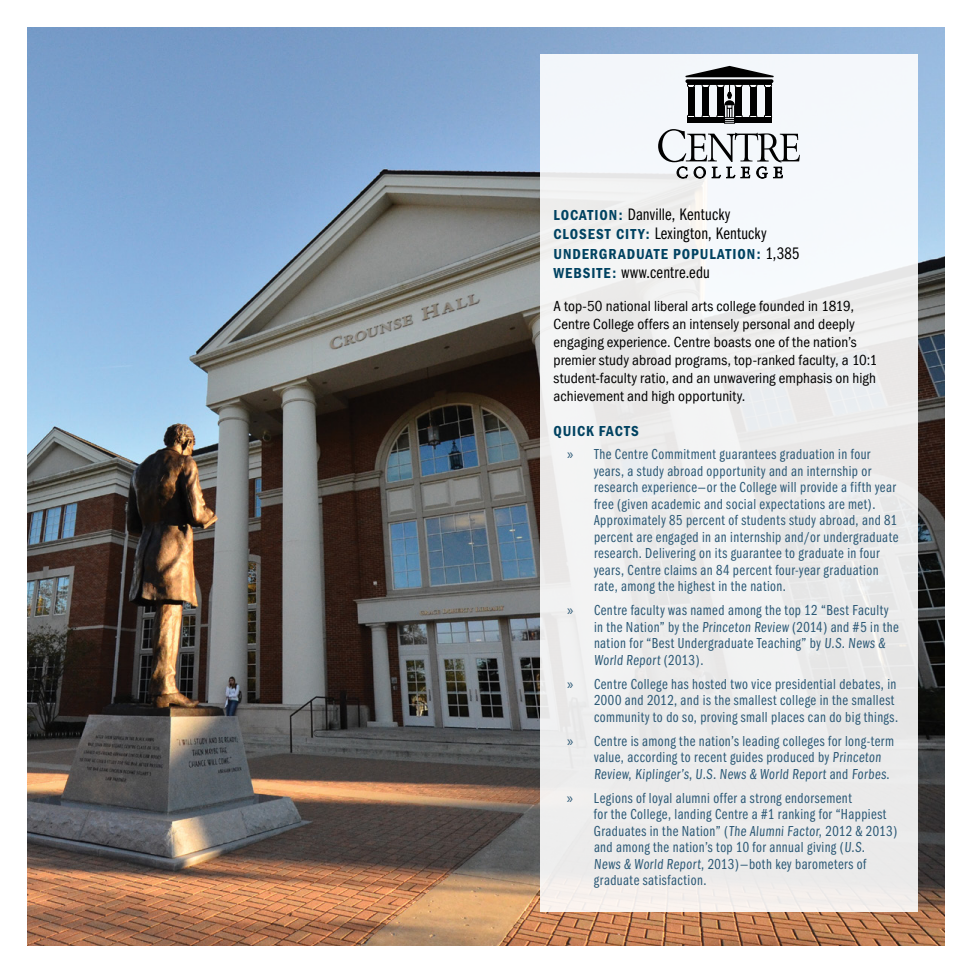
<style>
.page{position:relative;width:972px;height:972px;background:#fff}
.page>*{position:absolute;margin:0;border:0;box-sizing:border-box;transform-origin:0 0}
.t1{font:17.25px/19.5px "Franklin Gothic Book Cmpr";letter-spacing:.01em;color:#000}
.t2{font:15px/16.5px "Franklin Gothic Book Cmpr";letter-spacing:.03em;color:#2c5976}
.t3{font:condensed 15px/18px "Franklin Gothic";letter-spacing:.005em;color:#000}
.t4{font:600 condensed 15px "Franklin Gothic";letter-spacing:.06em;color:#004261}
.s1{font-family:"Franklin Gothic";font-weight:600;font-stretch:condensed;font-size:15px;color:#004261}
.s2{font-family:"Franklin Gothic Book Cmpr";font-weight:400;font-stretch:normal;font-size:17.25px;color:#000}
.s3{font-family:"Myriad Pro"}
</style>
<div class="page">
<img style="left:27px;top:27px;width:918px;height:918px">
<div style="left:540px;top:54px;width:378px;height:857px;background:linear-gradient(to right,#f0f0f0,#edeeef)"></div>
<hr style="left:685px;top:76px;width:89px;height:1px;background:#000">
<svg style="left:685px;top:79px;width:88px;height:4px"></svg>
<svg style="left:687px;top:84px;width:85px;height:39px"></svg>
<div style="left:724px;top:117px;width:11px;height:7px;border:1px solid #000"></div>
<svg style="left:658px;top:129px;width:142px;height:49px"></svg>
<p class="t1" style="left:554px;top:205px;width:214px"><span class="s1">LOCATION:</span> Danville, Kentucky<br><span class="s1">CLOSEST CITY:</span> Lexington, Kentucky</p>
<p class="t4" style="left:554px;top:245px;width:248px">UNDERGRADUATE POPULATION: <span class="s2">1,385</span></p>
<p class="t1" style="left:554px;top:263px;width:158px"><span class="s1">WEBSITE:</span> www.centre.edu</p>
<p class="t3" style="left:554px;top:298px;width:325px">A top-50 national liberal arts college founded in 1819, Centre College offers an intensely personal and deeply engaging experience. Centre boasts one of the nation’s premier study abroad programs, top-ranked faculty, a 10:1 student-faculty ratio, and an unwavering emphasis on high achievement and high opportunity.</p>
<p class="t4" style="left:554px;top:422px;width:87px">QUICK FACTS</p>
<p class="t2" style="left:594px;top:446px;width:306px;text-indent:-27px"><span class="s3">»</span> The Centre Commitment guarantees graduation in four years, a study abroad opportunity and an internship or research experience—or the College will provide a fifth year free (given academic and social expectations are met).<br>Approximately 85 percent of students study abroad, and 81 percent are engaged in an internship and/or undergraduate research. Delivering on its guarantee to graduate in four years, Centre claims an 84 percent four-year graduation rate, among the highest in the nation.</p>
<p class="t2" style="left:594px;top:602px;width:306px;text-indent:-27px"><span class="s3">»</span> Centre faculty was named among the top 12 “Best Faculty in the Nation” by the Princeton Review (2014) and #5 in the nation for “Best Undergraduate Teaching” by U.S. News &amp; World Report (2013).</p>
<p class="t2" style="left:594px;top:676px;width:306px;text-indent:-27px"><span class="s3">»</span> Centre College has hosted two vice presidential debates, in<br>2000 and 2012, and is the smallest college in the smallest community to do so, proving small places can do big things.</p>
<p class="t2" style="left:594px;top:733px;width:302px;text-indent:-27px"><span class="s3">»</span> Centre is among the nation’s leading colleges for long-term value, according to recent guides produced by Princeton<br>Review, Kiplinger’s, U.S. News &amp; World Report and Forbes.</p>
<p class="t2" style="left:594px;top:790px;width:305px;text-indent:-27px"><span class="s3">»</span> Legions of loyal alumni offer a strong endorsement<br>for the College, landing Centre a #1 ranking for “Happiest Graduates in the Nation” (The Alumni Factor, 2012 &amp; 2013) and among the nation’s top 10 for annual giving (U.S.<br>News &amp; World Report, 2013)—both key barometers of graduate satisfaction.</p>
</div>
